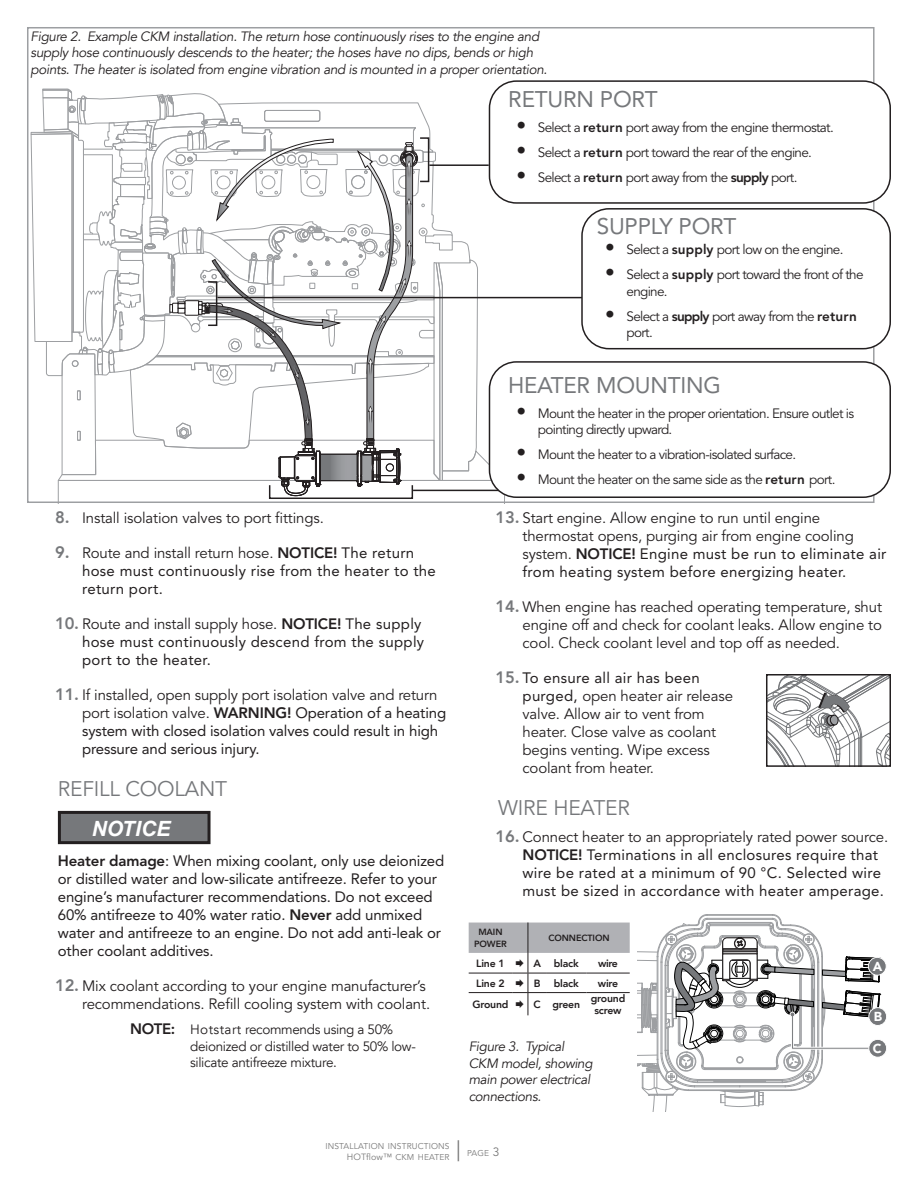
<style>
.page{position:relative;width:918px;height:1188px;background:#fff}
.page>*{position:absolute;margin:0;border:0;box-sizing:border-box;transform-origin:0 0}
.Section_Header_-_SF{font:22.5px "Avenir LT Std";letter-spacing:-.01em;color:#76787b}
.SubSection_Header{font:21px "Avenir LT Std";letter-spacing:-.01em;color:#76787b}
.t1{font:italic 700 21px "Arial";color:#fff}
.t2{font:21px "Avenir LT Std";color:#787878}
.t3{font:15px/18px "Avenir LT Std";letter-spacing:-.01em;color:#231f20}
.Safety_Message_-_SF{font:15px/18px "Avenir LT Std";letter-spacing:-.01em;color:#231f20}
.Safety_Message_-_SF-2{font:15px/18px "Avenir LT Std";letter-spacing:.02em;color:#231f20}
.t4{font:13.5px/16.5px "Avenir LT Std";letter-spacing:-.05em;color:#231f20}
.t5{font:italic 13.5px/16.5px "Avenir LT";letter-spacing:-.025em;color:#231f20}
.Note_-_SF{font:13.5px/16.5px "Avenir LT";letter-spacing:-.025em;color:#231f20}
.t6{font:900 12.9px "Avenir LT Std";color:#fff}
.Table_Content{font:800 10.5px/12px "Avenir LT";letter-spacing:-.02em;color:#231f20;text-align:center}
.Medium_Gray_Table_He{font:800 9px/12px "Avenir LT";letter-spacing:-.01em;color:#231f20;text-align:center}
.t7{font:8.4px/10.5px "Avenir LT Std";letter-spacing:.015em;color:#787878;text-align:right}
.s1{font-size:19.5px}
.s2{font-weight:800}
.s3{font-family:"Avenir LT";font-weight:800;font-size:16.5px;color:#76787b}
.s4{font-style:inherit}
.s5{font-family:"Avenir LT Std";font-weight:800;font-size:15px}
.s6{font-size:9px}
.s7{font-size:12px}
</style>
<div class="page">
<div style="left:59px;top:812px;width:150px;height:31px;background:#76787b"></div>
<div style="left:58px;top:811px;width:153px;height:33px;border:3px solid #231f20"></div>
<svg style="left:31px;top:88px;width:475px;height:412px"></svg>
<hr style="left:429px;top:164px;width:60px;height:2px;background:#231f20">
<div style="left:489px;top:81px;width:401px;height:122px;background:#fff;border-radius:27px"></div>
<div style="left:489px;top:80px;width:402px;height:124px;border:2px solid #231f20;border-radius:27px"></div>
<div style="left:207px;top:281px;width:10px;height:45px;border:2px solid #231f20"></div>
<hr style="left:217px;top:297px;width:530px;height:1px;background:#231f20">
<div style="left:582px;top:209px;width:308px;height:140px;background:#fff;border-radius:27px"></div>
<div style="left:581px;top:208px;width:310px;height:141px;border:2px solid #231f20;border-radius:27px"></div>
<div style="left:269px;top:484px;width:144px;height:15px;border:2px solid #231f20"></div>
<hr style="left:413px;top:490px;width:176px;height:1px;background:#231f20">
<div style="left:489px;top:362px;width:401px;height:135px;background:#fff;border-radius:27px"></div>
<div style="left:489px;top:361px;width:402px;height:137px;border:2px solid #231f20;border-radius:27px"></div>
<svg style="left:638px;top:914px;width:249px;height:197px"></svg>
<svg style="left:769px;top:677px;width:119px;height:87px"></svg>
<div style="left:766px;top:674px;width:125px;height:93px;border:2px solid #231f20"></div>
<div style="left:419px;top:137px;width:10px;height:45px;border:2px solid #231f20"></div>
<svg style="left:469px;top:923px;width:161px;height:92px"></svg>
<p class="t5" style="left:31px;top:28px;width:518px">Figure 2. Example CKM installation. The return hose continuously rises to the engine and supply hose continuously descends to the heater; the hoses have no dips, bends or high points. The heater is isolated from engine vibration and is mounted in a proper orientation.</p>
<p class="Section_Header_-_SF" style="left:508px;top:86px;width:151px">RETURN PORT</p>
<p class="t4" style="left:517px;top:119px;width:319px"><span class="s1">•</span> Select a <span class="s2">return</span> port away from the engine thermostat.</p>
<p class="t4" style="left:517px;top:144px;width:297px"><span class="s1">•</span> Select a <span class="s2">return</span> port toward the rear of the engine.</p>
<p class="t4" style="left:517px;top:169px;width:282px"><span class="s1">•</span> Select a <span class="s2">return</span> port away from the <span class="s2">supply</span> port.</p>
<p class="Section_Header_-_SF" style="left:597px;top:213px;width:141px">SUPPLY PORT</p>
<p class="t4" style="left:605px;top:242px;width:240px"><span class="s1">•</span> Select a <span class="s2">supply</span> port low on the engine.</p>
<p class="t4" style="left:627px;top:267px;width:239px;text-indent:-21px"><span class="s1">•</span> Select a <span class="s2">supply</span> port toward the front of the engine.</p>
<p class="t4" style="left:627px;top:308px;width:232px;text-indent:-21px"><span class="s1">•</span> Select a <span class="s2">supply</span> port away from the <span class="s2">return </span>port.</p>
<p class="Section_Header_-_SF" style="left:508px;top:372px;width:214px">HEATER MOUNTING</p>
<p class="t4" style="left:538px;top:405px;width:318px;text-indent:-21px"><span class="s1">•</span> Mount the heater in the proper orientation. Ensure outlet is pointing directly upward.</p>
<p class="t4" style="left:517px;top:447px;width:281px"><span class="s1">•</span> Mount the heater to a vibration-isolated surface.</p>
<p class="t4" style="left:517px;top:472px;width:320px"><span class="s1">•</span> Mount the heater on the same side as the <span class="s2">return</span> port.</p>
<p class="t3" style="left:55px;top:509px;width:270px"><span class="s3">8.</span> Install isolation valves to port fittings.</p>
<p class="Safety_Message_-_SF-2" style="left:82px;top:544px;width:355px;text-indent:-27px"><span class="s3">9.</span> <span class="s4">Route and install return hose.</span> <span class="s2">NOTICE!</span> The return hose must continuously rise from the heater to the return port.</p>
<p class="Safety_Message_-_SF-2" style="left:82px;top:615px;width:344px;text-indent:-27px"><span class="s3">10.</span> <span class="s4">Route and install supply hose.</span> <span class="s2">NOTICE!</span> The supply hose must continuously descend from the supply port to the heater.</p>
<p class="Safety_Message_-_SF" style="left:82px;top:686px;width:366px;text-indent:-27px"><span class="s3">11.</span> <span class="s4">If installed, open supply port isolation valve and return port isolation valve.</span> <span class="s2">WARNING!</span> Operation of a heating system with closed isolation valves could result in high pressure and serious injury.</p>
<p class="SubSection_Header" style="left:58px;top:777px;width:171px">REFILL COOLANT</p>
<p class="t1" style="left:92px;top:814px;width:80px">NOTICE</p>
<p class="Safety_Message_-_SF" style="left:58px;top:852px;width:388px"><span class="s2">Heater damage</span>: When mixing coolant, only use deionized or distilled water and low-silicate antifreeze. Refer to your engine’s manufacturer recommendations. Do not exceed 60% antifreeze to 40% water ratio. <span class="s2">Never</span> add unmixed water and antifreeze to an engine. Do not add anti-leak or other coolant additives.</p>
<p class="t3" style="left:55px;top:977px;width:377px;text-align:right"><span class="s3">12.</span> Mix coolant according to your engine manufacturer’s recommendations. Refill cooling system with coolant.</p>
<p class="Note_-_SF" style="left:190px;top:1022px;width:227px;text-indent:-60px"><span class="s5">NOTE:</span> Hotstart recommends using a 50% deionized or distilled water to 50% low&shy;silicate antifreeze mixture.</p>
<p class="t3" style="left:523px;top:509px;width:365px;text-indent:-27px"><span class="s3">13.</span> Start engine. Allow engine to run until engine thermostat opens, purging air from engine cooling system. <span class="s2">NOTICE!</span> <span class="s4">Engine must be run to eliminate air from heating system before energizing heater.</span></p>
<p class="t3" style="left:523px;top:598px;width:361px;text-align:justify;text-indent:-27px"><span class="s3">14.</span> When engine has reached operating temperature, shut engine off and check for coolant leaks. Allow engine to cool. Check coolant level and top off as needed.</p>
<p class="t3" style="left:523px;top:669px;width:212px;text-indent:-27px"><span class="s3">15.</span> <span class="s4">To ensure all air has been purged,</span> open heater air release valve. Allow air to vent from heater. Close valve as coolant begins venting. Wipe excess coolant from heater.</p>
<p class="SubSection_Header" style="left:498px;top:796px;width:133px">WIRE HEATER</p>
<p class="Safety_Message_-_SF-2" style="left:523px;top:828px;width:367px;text-indent:-27px"><span class="s3">16.</span> <span class="s4">Connect heater to an appropriately rated power source.<br></span><span class="s2">NOTICE!</span> Terminations in all enclosures require that wire be rated at a minimum of 90 °C. Selected wire must be sized in accordance with heater amperage.</p>
<p class="Medium_Gray_Table_He" style="left:474px;top:926px;width:34px">MAIN<br>POWER</p>
<p class="Medium_Gray_Table_He" style="left:548px;top:932px;width:63px">CONNECTION</p>
<p class="Table_Content" style="left:476px;top:957px;width:30px">Line 1</p>
<p class="Table_Content" style="left:533px;top:957px;width:9px">A</p>
<p class="Table_Content" style="left:554px;top:957px;width:26px">black</p>
<p class="Table_Content" style="left:598px;top:957px;width:21px">wire</p>
<p class="Table_Content" style="left:476px;top:977px;width:30px">Line 2</p>
<p class="Table_Content" style="left:534px;top:977px;width:8px">B</p>
<p class="Table_Content" style="left:554px;top:977px;width:26px">black</p>
<p class="Table_Content" style="left:598px;top:977px;width:22px">wire</p>
<p class="Table_Content" style="left:472px;top:999px;width:38px">Ground</p>
<p class="Table_Content" style="left:534px;top:999px;width:9px">C</p>
<p class="Table_Content" style="left:552px;top:999px;width:29px">green</p>
<p class="Table_Content" style="left:591px;top:993px;width:36px">ground screw</p>
<p class="t5" style="left:469px;top:1039px;width:126px">Figure 3. Typical<br>CKM model, showing main power electrical connections.</p>
<p class="t6" style="left:873px;top:1041px;width:10px">C</p>
<p class="t6" style="left:873px;top:959px;width:11px">A</p>
<p class="t6" style="left:874px;top:1009px;width:10px">B</p>
<p class="t7" style="left:325px;top:1142px;width:125px">INSTALLATION INSTRUCTIONS<br><span class="s6">HOT</span><span class="s6">flow</span><span class="s6">™</span> CKM H EATER</p>
<h2 class="t2" style="left:456px;top:1137px;width:6px">|</h2>
<p class="t7" style="left:467px;top:1148px;width:34px">PAGE <span class="s7">3</span></p>
</div>
